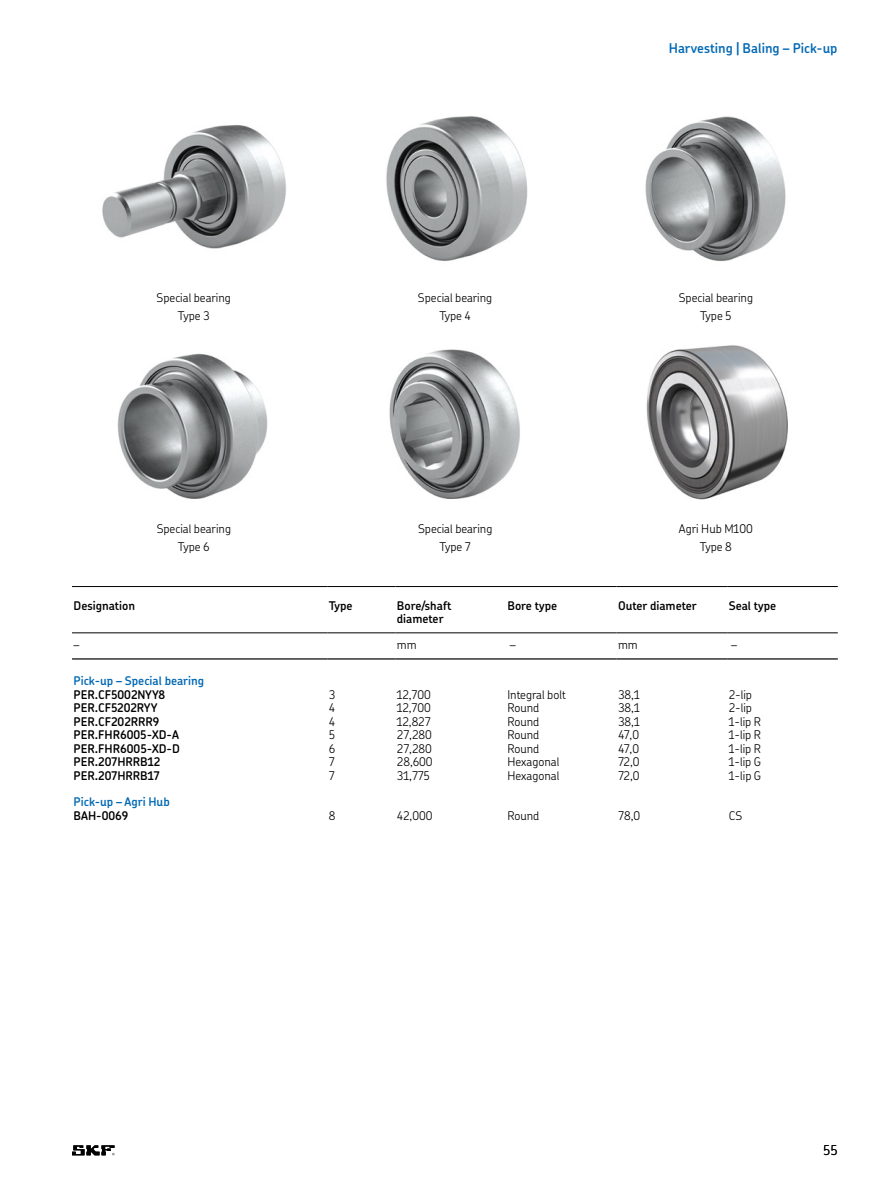
<style>
.page{position:relative;width:893px;height:1191px;background:#fff}
.page>*{position:absolute;margin:0;border:0;box-sizing:border-box;transform-origin:0 0}
.t1{font:600 13.5px "SKF Chevin OT";color:#0068b4}
.t2{font:300 13.5px "SKF Chevin OT";color:#000}
.t3{font:300 12px/17.7px "SKF Chevin OT";color:#000;text-align:center}
.t4{font:600 12px/13px "SKF Chevin OT";color:#000}
.t5{font:600 12px "SKF Chevin OT";color:#0068b4}
</style>
<div class="page">
<hr style="left:72px;top:586px;width:255px;height:1px;background:#000">
<hr style="left:327px;top:586px;width:68px;height:1px;background:#000">
<hr style="left:395px;top:586px;width:111px;height:1px;background:#000">
<hr style="left:506px;top:586px;width:110px;height:1px;background:#000">
<hr style="left:616px;top:586px;width:111px;height:1px;background:#000">
<hr style="left:727px;top:586px;width:110px;height:1px;background:#000">
<hr style="left:72px;top:633px;width:255px;height:1px;background:#000">
<hr style="left:72px;top:658px;width:255px;height:2px;background:#000">
<hr style="left:327px;top:633px;width:68px;height:1px;background:#000">
<hr style="left:327px;top:658px;width:68px;height:2px;background:#000">
<hr style="left:395px;top:633px;width:111px;height:1px;background:#000">
<hr style="left:395px;top:658px;width:111px;height:2px;background:#000">
<hr style="left:506px;top:633px;width:110px;height:1px;background:#000">
<hr style="left:506px;top:658px;width:110px;height:2px;background:#000">
<hr style="left:616px;top:633px;width:111px;height:1px;background:#000">
<hr style="left:616px;top:658px;width:111px;height:2px;background:#000">
<hr style="left:727px;top:633px;width:110px;height:1px;background:#000">
<hr style="left:727px;top:658px;width:110px;height:2px;background:#000">
<img style="left:102px;top:125px;width:184px;height:124px">
<img style="left:117px;top:353px;width:151px;height:146px">
<img style="left:386px;top:116px;width:142px;height:145px">
<img style="left:389px;top:349px;width:131px;height:150px">
<img style="left:645px;top:116px;width:141px;height:145px">
<img style="left:646px;top:345px;width:142px;height:155px">
<svg style="left:72px;top:1145px;width:43px;height:10px"></svg>
<p class="t3" style="left:156px;top:287px;width:76px">Special bearing<br>Type 3</p>
<p class="t3" style="left:157px;top:518px;width:76px">Special bearing<br>Type 6</p>
<p class="t3" style="left:418px;top:287px;width:76px">Special bearing<br>Type 4</p>
<p class="t3" style="left:418px;top:518px;width:76px">Special bearing<br>Type 7</p>
<p class="t1" style="left:668px;top:36px;width:170px">Harvesting | Baling – Pick-up</p>
<p class="t3" style="left:678px;top:287px;width:76px">Special bearing<br>Type 5</p>
<p class="t3" style="left:679px;top:518px;width:75px">Agri Hub M100<br>Type 8</p>
<p class="t4" style="left:74px;top:598px;width:63px">Designation</p>
<p class="t4" style="left:329px;top:598px;width:25px">Type</p>
<p class="t4" style="left:397px;top:598px;width:56px">Bore/shaft diameter</p>
<p class="t4" style="left:507px;top:598px;width:51px">Bore type</p>
<p class="t4" style="left:618px;top:598px;width:80px">Outer diameter</p>
<p class="t4" style="left:728px;top:598px;width:49px">Seal type</p>
<p class="t3" style="left:74px;top:634px;width:7px">–</p>
<p class="t3" style="left:397px;top:634px;width:21px">mm</p>
<p class="t3" style="left:510px;top:634px;width:7px">–</p>
<p class="t3" style="left:618px;top:634px;width:21px">mm</p>
<p class="t3" style="left:731px;top:634px;width:7px">–</p>
<p class="t5" style="left:73px;top:670px;width:132px">Pick-up – Special bearing</p>
<p class="t4" style="left:73px;top:687px;width:93px">PER.CF5002NYY8</p>
<p class="t3" style="left:329px;top:684px;width:8px">3</p>
<p class="t3" style="left:397px;top:684px;width:36px">12,700</p>
<p class="t3" style="left:507px;top:684px;width:60px">Integral bolt</p>
<p class="t3" style="left:618px;top:684px;width:23px">38,1</p>
<p class="t3" style="left:728px;top:684px;width:25px">2-lip</p>
<p class="t4" style="left:74px;top:700px;width:85px">PER.CF5202RYY</p>
<p class="t3" style="left:329px;top:698px;width:8px">4</p>
<p class="t3" style="left:397px;top:698px;width:36px">12,700</p>
<p class="t3" style="left:507px;top:698px;width:33px">Round</p>
<p class="t3" style="left:618px;top:698px;width:23px">38,1</p>
<p class="t3" style="left:728px;top:698px;width:25px">2-lip</p>
<p class="t4" style="left:74px;top:714px;width:87px">PER.CF202RRR9</p>
<p class="t3" style="left:329px;top:711px;width:8px">4</p>
<p class="t3" style="left:397px;top:711px;width:35px">12,827</p>
<p class="t3" style="left:507px;top:711px;width:33px">Round</p>
<p class="t3" style="left:618px;top:711px;width:23px">38,1</p>
<p class="t3" style="left:728px;top:711px;width:34px">1-lip R</p>
<p class="t4" style="left:74px;top:727px;width:107px">PER.FHR6005-XD-A</p>
<p class="t3" style="left:329px;top:724px;width:8px">5</p>
<p class="t3" style="left:397px;top:724px;width:36px">27,280</p>
<p class="t3" style="left:507px;top:724px;width:33px">Round</p>
<p class="t3" style="left:618px;top:724px;width:22px">47,0</p>
<p class="t3" style="left:728px;top:724px;width:34px">1-lip R</p>
<p class="t4" style="left:74px;top:741px;width:108px">PER.FHR6005-XD-D</p>
<p class="t3" style="left:329px;top:738px;width:8px">6</p>
<p class="t3" style="left:397px;top:738px;width:36px">27,280</p>
<p class="t3" style="left:507px;top:738px;width:33px">Round</p>
<p class="t3" style="left:618px;top:738px;width:22px">47,0</p>
<p class="t3" style="left:728px;top:738px;width:34px">1-lip R</p>
<p class="t4" style="left:74px;top:754px;width:88px">PER.207HRRB12</p>
<p class="t3" style="left:329px;top:751px;width:7px">7</p>
<p class="t3" style="left:397px;top:751px;width:37px">28,600</p>
<p class="t3" style="left:507px;top:751px;width:53px">Hexagonal</p>
<p class="t3" style="left:618px;top:751px;width:23px">72,0</p>
<p class="t3" style="left:728px;top:751px;width:34px">1-lip G</p>
<p class="t4" style="left:74px;top:768px;width:88px">PER.207HRRB17</p>
<p class="t3" style="left:329px;top:765px;width:7px">7</p>
<p class="t3" style="left:397px;top:765px;width:35px">31,775</p>
<p class="t3" style="left:507px;top:765px;width:53px">Hexagonal</p>
<p class="t3" style="left:618px;top:765px;width:23px">72,0</p>
<p class="t3" style="left:728px;top:765px;width:34px">1-lip G</p>
<p class="t5" style="left:74px;top:791px;width:98px">Pick-up – Agri Hub</p>
<p class="t4" style="left:74px;top:808px;width:56px">BAH-0069</p>
<p class="t3" style="left:329px;top:805px;width:8px">8</p>
<p class="t3" style="left:397px;top:805px;width:37px">42,000</p>
<p class="t3" style="left:507px;top:805px;width:33px">Round</p>
<p class="t3" style="left:618px;top:805px;width:24px">78,0</p>
<p class="t3" style="left:728px;top:805px;width:15px">CS</p>
<p class="t2" style="left:823px;top:1138px;width:16px">55</p>
</div>
